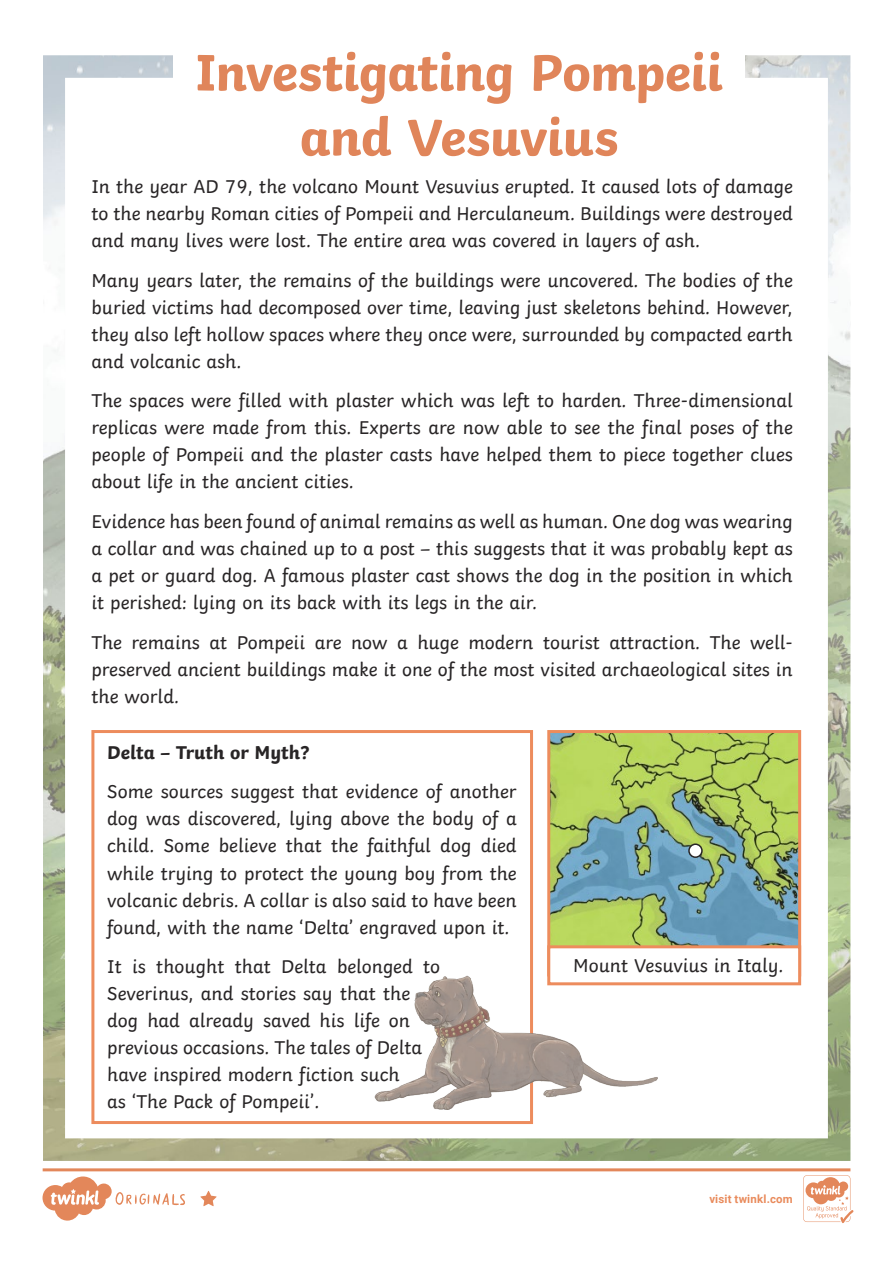
<style>
.page{position:relative;width:893px;height:1263px;background:#fff}
.page>*{position:absolute;margin:0;border:0;box-sizing:border-box;transform-origin:0 0}
.Heading_1{font:700 54px/64.8px "Twinkl";letter-spacing:-.015em;color:#e0855a;text-align:center}
.KS2_Body_Copy{font:19.5px/27px "Twinkl";color:#282526;text-align:justify}
.KS2_Body_Copy-2{font:700 19.5px "Twinkl";color:#282526}
.t1{font:700 11.4px "Roboto";letter-spacing:.02em;color:#e98b5c}
</style>
<div class="page">
<img style="left:43px;top:55px;width:807px;height:1106px">
<div style="left:173px;top:33px;width:572px;height:144px;background:#fff"></div>
<div style="left:91px;top:730px;width:442px;height:394px;border:3px solid #ed8c5d"></div>
<div style="left:547px;top:945px;width:254px;height:40px;background:#fff;border:3px solid #ed8c5d"></div>
<img style="left:373px;top:975px;width:284px;height:134px">
<div style="left:689px;top:844px;width:13px;height:13px;background:#fff;border-radius:50%"></div>
<div style="left:688px;top:843px;width:15px;height:15px;border:2px solid #282526;border-radius:50%"></div>
<svg style="left:43px;top:1168px;width:810px;height:55px"></svg>
<p class="Heading_1" style="left:195px;top:34px;width:530px">Investigating Pompeii and Vesuvius</p>
<p class="KS2_Body_Copy" style="left:91px;top:171px;width:703px">In the year AD 79, the volcano Mount Vesuvius erupted. It caused lots of damage to the nearby Roman cities of Pompeii and Herculaneum. Buildings were destroyed and many lives were lost. The entire area was covered in layers of ash.</p>
<p class="KS2_Body_Copy" style="left:91px;top:265px;width:703px">Many years later, the remains of the buildings were uncovered. The bodies of the buried victims had decomposed over time, leaving just skeletons behind. However, they also left hollow spaces where they once were, surrounded by compacted earth and volcanic ash.</p>
<p class="KS2_Body_Copy" style="left:91px;top:386px;width:703px">The spaces were filled with plaster which was left to harden. Three-dimensional replicas were made from this. Experts are now able to see the final poses of the people of Pompeii and the plaster casts have helped them to piece together clues about life in the ancient cities.</p>
<p class="KS2_Body_Copy" style="left:91px;top:506px;width:703px">Evidence has been found of animal remains as well as human. One dog was wearing a collar and was chained up to a post – this suggests that it was probably kept as a pet or guard dog. A famous plaster cast shows the dog in the position in which it perished: lying on its back with its legs in the air.</p>
<p class="KS2_Body_Copy" style="left:91px;top:627px;width:703px">The remains at Pompeii are now a huge modern tourist attraction. The well&shy;preserved ancient buildings make it one of the most visited archaeological sites in the world.</p>
<p class="KS2_Body_Copy-2" style="left:107px;top:736px;width:204px">Delta – Truth or Myth?</p>
<p class="KS2_Body_Copy" style="left:107px;top:777px;width:411px">Some sources suggest that evidence of another dog was discovered, lying above the body of a child. Some believe that the faithful dog died while trying to protect the young boy from the volcanic debris. A collar is also said to have been found, with the name ‘Delta’ engraved upon it.</p>
<p class="KS2_Body_Copy" style="left:107px;top:951px;width:334px;text-align:left">It is thought that Delta belonged to Severinus, and stories say that the dog had already saved his life on previous occasions. The tales of Delta have inspired modern fiction such<br>as ‘The Pack of Pompeii’.</p>
<p class="KS2_Body_Copy" style="left:573px;top:950px;width:212px">Mount Vesuvius in Italy.</p>
<p class="t1" style="left:709px;top:1191px;width:85px">visit twinkl.com</p>
</div>
